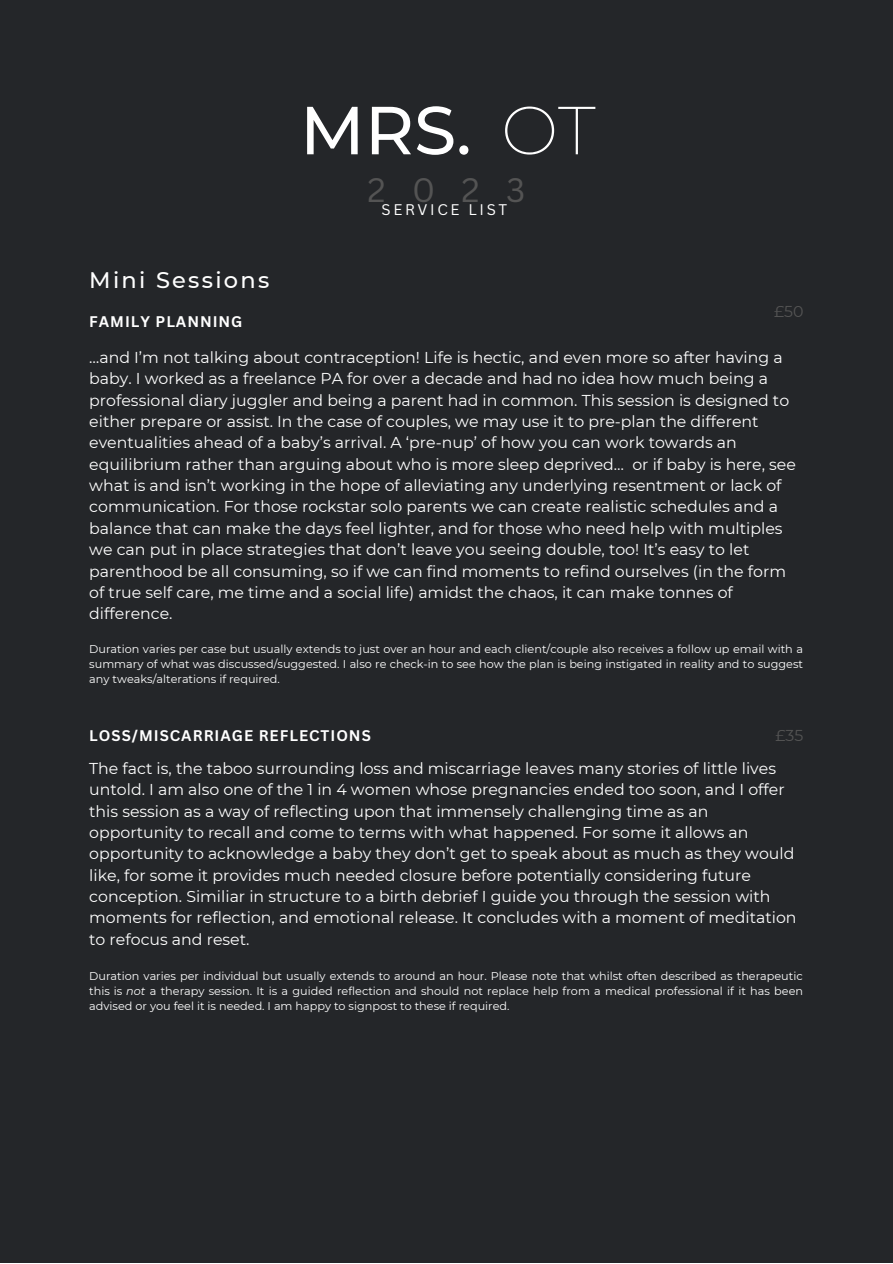
<style>
.page{position:relative;width:893px;height:1264px;background:#fff}
.page>*{position:absolute;margin:0;border:0;box-sizing:border-box;transform-origin:0 0}
.t1{font:500 67.8px "Montserrat";color:#fff}
.t2{font:33px "Canva Sans";color:#545454}
.t3{font:500 22.5px "Montserrat";letter-spacing:.1em;color:#fff}
.t4{font:15.75px/21.3px "Montserrat";color:#fff}
.t5{font:15.75px "Montserrat";color:#545454}
.t6{font:700 15px "Canva Sans";letter-spacing:.065em;color:#fff}
.t7{font:15px "Canva Sans";letter-spacing:.175em;color:#fff}
.t8{font:11.25px/15px "Montserrat";color:#fff;text-align:justify}
.s1{font-weight:200}
.s2{font-style:italic}
</style>
<div class="page">
<div style="left:0;top:0;width:892px;height:1262px;background:#242629"></div>
<h1 class="t1" style="left:300px;top:89px;width:297px">MRS. <span class="s1">OT</span></h1>
<h2 class="t2" style="left:367px;top:167px;width:159px">2023</h2>
<h3 class="t3" style="left:89px;top:266px;width:181px">Mini Sessions</h3>
<p class="t7" style="left:381px;top:199px;width:127px">SERVICE LIST</p>
<p class="t5" style="left:774px;top:302px;width:31px">£50</p>
<p class="t6" style="left:89px;top:310px;width:155px">FAMILY PLANNING</p>
<p class="t4" style="left:89px;top:346px;width:708px">…and I’m not talking about contraception! Life is hectic, and even more so after having a baby. I worked as a freelance PA for over a decade and had no idea how much being a professional diary juggler and being a parent had in common. This session is designed to either prepare or assist. In the case of couples, we may use it to pre-plan the different eventualities ahead of a baby’s arrival. A ‘pre-nup’ of how you can work towards an equilibrium rather than arguing about who is more sleep deprived… or if baby is here, see what is and isn’t working in the hope of alleviating any underlying resentment or lack of communication. For those rockstar solo parents we can create realistic schedules and a balance that can make the days feel lighter, and for those who need help with multiples we can put in place strategies that don’t leave you seeing double, too! It’s easy to let parenthood be all consuming, so if we can find moments to refind ourselves (in the form of true self care, me time and a social life) amidst the chaos, it can make tonnes of difference.</p>
<p class="t8" style="left:89px;top:641px;width:715px">Duration varies per case but usually extends to just over an hour and each client/couple also receives a follow up email with a summary of what was discussed/suggested. I also re check-in to see how the plan is being instigated in reality and to suggest any tweaks/alterations if required.</p>
<p class="t6" style="left:89px;top:724px;width:283px">LOSS/MISCARRIAGE REFLECTIONS</p>
<p class="t5" style="left:775px;top:725px;width:29px">£35</p>
<p class="t4" style="left:89px;top:757px;width:708px">The fact is, the taboo surrounding loss and miscarriage leaves many stories of little lives untold. I am also one of the 1 in 4 women whose pregnancies ended too soon, and I offer this session as a way of reflecting upon that immensely challenging time as an opportunity to recall and come to terms with what happened. For some it allows an opportunity to acknowledge a baby they don’t get to speak about as much as they would like, for some it provides much needed closure before potentially considering future conception. Similiar in structure to a birth debrief I guide you through the session with moments for reflection, and emotional release. It concludes with a moment of meditation to refocus and reset.</p>
<p class="t8" style="left:89px;top:968px;width:715px">Duration varies per individual but usually extends to around an hour. Please note that whilst often described as therapeutic this is <span class="s2">not</span> a therapy session. It is a guided reflection and should not replace help from a medical professional if it has been advised or you feel it is needed. I am happy to signpost to these if required.</p>
</div>
